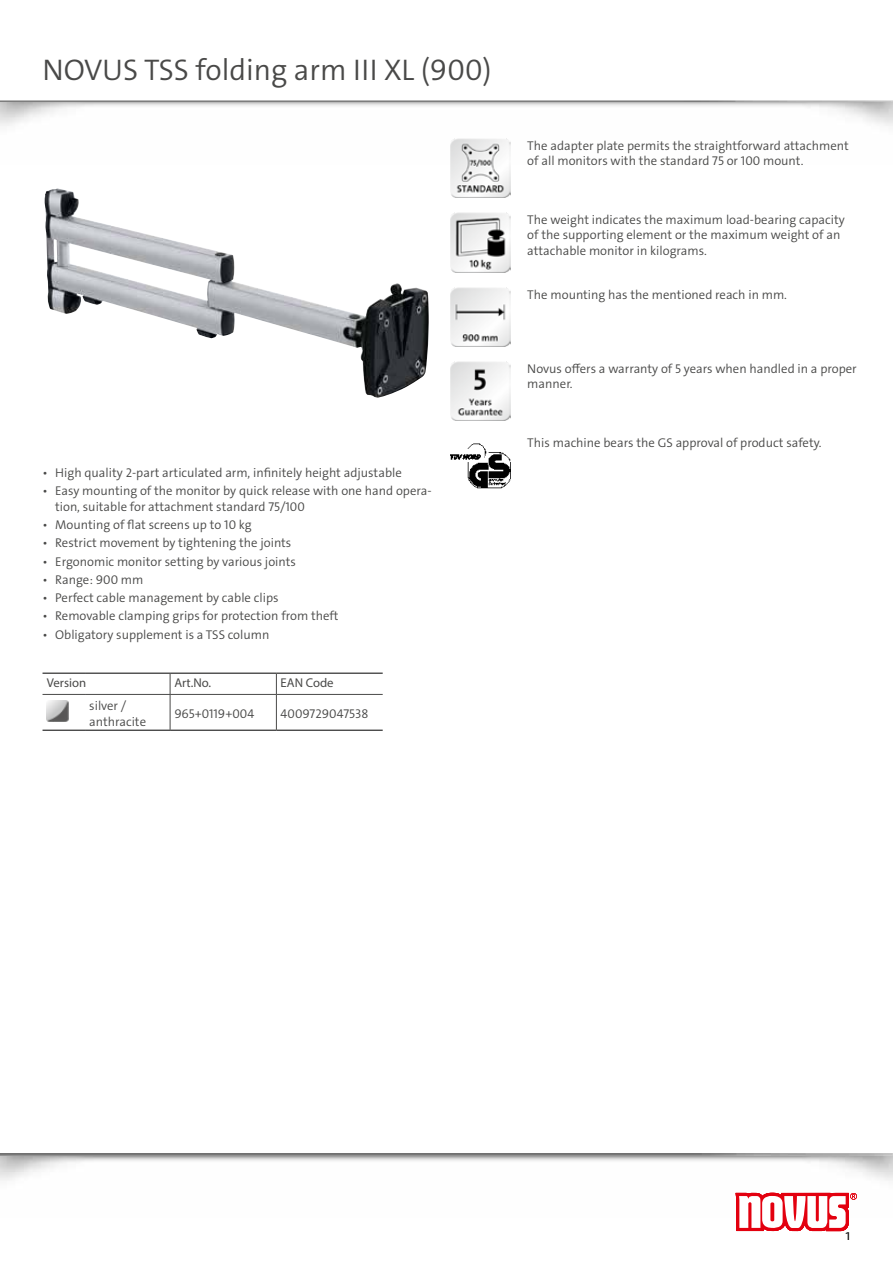
<style>
.page{position:relative;width:893px;height:1263px;background:#fff}
.page>*{position:absolute;margin:0;border:0;box-sizing:border-box;transform-origin:0 0}
.t1{font:300 30px "The Sans Os F";color:#494948}
.t2{font:300 15px "The Sans Os F";color:#000}
.t3{font:300 12.75px/15.3px "The Sans Os F";color:#494948}
.t4{font:12.75px "Myriad Pro";color:#494948}
</style>
<div class="page">
<img style="left:0;top:1157px;width:893px;height:40px">
<svg style="left:736px;top:1193px;width:121px;height:38px"></svg>
<img style="left:44px;top:188px;width:385px;height:210px">
<hr style="left:43px;top:673px;width:42px;height:1px;background:#000">
<hr style="left:85px;top:673px;width:85px;height:1px;background:#000">
<hr style="left:170px;top:673px;width:106px;height:1px;background:#000">
<hr style="left:276px;top:673px;width:107px;height:1px;background:#000">
<hr style="left:43px;top:730px;width:42px;height:1px;background:#000">
<hr style="left:85px;top:730px;width:85px;height:1px;background:#000">
<hr style="left:170px;top:730px;width:106px;height:1px;background:#000">
<hr style="left:276px;top:730px;width:107px;height:1px;background:#000">
<svg style="left:170px;top:673px;width:1px;height:21px"></svg>
<svg style="left:276px;top:673px;width:1px;height:21px"></svg>
<hr style="left:43px;top:694px;width:42px;height:1px;background:#494948">
<hr style="left:85px;top:694px;width:85px;height:1px;background:#494948">
<hr style="left:170px;top:694px;width:106px;height:1px;background:#494948">
<hr style="left:170px;top:695px;width:1px;height:35px;background:#494948">
<hr style="left:276px;top:694px;width:107px;height:1px;background:#494948">
<hr style="left:276px;top:695px;width:1px;height:35px;background:#494948">
<img style="left:47px;top:700px;width:21px;height:22px">
<img style="left:451px;top:138px;width:59px;height:60px">
<img style="left:451px;top:213px;width:59px;height:59px">
<img style="left:451px;top:287px;width:59px;height:60px">
<img style="left:451px;top:361px;width:59px;height:60px">
<img style="left:451px;top:443px;width:59px;height:46px">
<h1 class="t1" style="left:43px;top:50px;width:451px">NOVUS TSS folding arm III XL (900)</h1>
<p class="t3" style="left:43px;top:465px;width:361px">• High quality 2-part articulated arm, infinitely height adjustable</p>
<p class="t3" style="left:55px;top:484px;width:378px;text-indent:-13px">• Easy mounting of the monitor by quick release with one hand opera&shy;tion, suitable for attachment standard 75/100</p>
<p class="t3" style="left:43px;top:517px;width:211px">• Mounting of flat screens up to 10 kg</p>
<p class="t3" style="left:43px;top:535px;width:250px">• Restrict movement by tightening the joints</p>
<p class="t3" style="left:43px;top:554px;width:255px">• Ergonomic monitor setting by various joints</p>
<p class="t3" style="left:43px;top:572px;width:102px">• Range: 900 mm</p>
<p class="t3" style="left:43px;top:590px;width:238px">• Perfect cable management by cable clips</p>
<p class="t3" style="left:43px;top:608px;width:297px">• Removable clamping grips for protection from theft</p>
<p class="t3" style="left:43px;top:627px;width:228px">• Obligatory supplement is a TSS column</p>
<p class="t4" style="left:47px;top:675px;width:41px">Version</p>
<p class="t4" style="left:174px;top:675px;width:38px">Art.No.</p>
<p class="t4" style="left:281px;top:675px;width:55px">EAN Code</p>
<p class="t3" style="left:89px;top:698px;width:58px">silver / anthracite</p>
<p class="t3" style="left:174px;top:706px;width:81px">965+0119+004</p>
<p class="t3" style="left:281px;top:706px;width:89px">4009729047538</p>
<p class="t3" style="left:527px;top:138px;width:323px">The adapter plate permits the straightforward attachment of all monitors with the standard 75 or 100 mount.</p>
<p class="t3" style="left:527px;top:212px;width:319px">The weight indicates the maximum load-bearing capacity of the supporting element or the maximum weight of an attachable monitor in kilograms.</p>
<p class="t3" style="left:527px;top:287px;width:261px">The mounting has the mentioned reach in mm.</p>
<p class="t3" style="left:527px;top:361px;width:331px">Novus offers a warranty of 5 years when handled in a proper manner.</p>
<p class="t3" style="left:527px;top:436px;width:296px">This machine bears the GS approval of product safety.</p>
<p class="t2" style="left:845px;top:1225px;width:7px">1</p>
</div>
